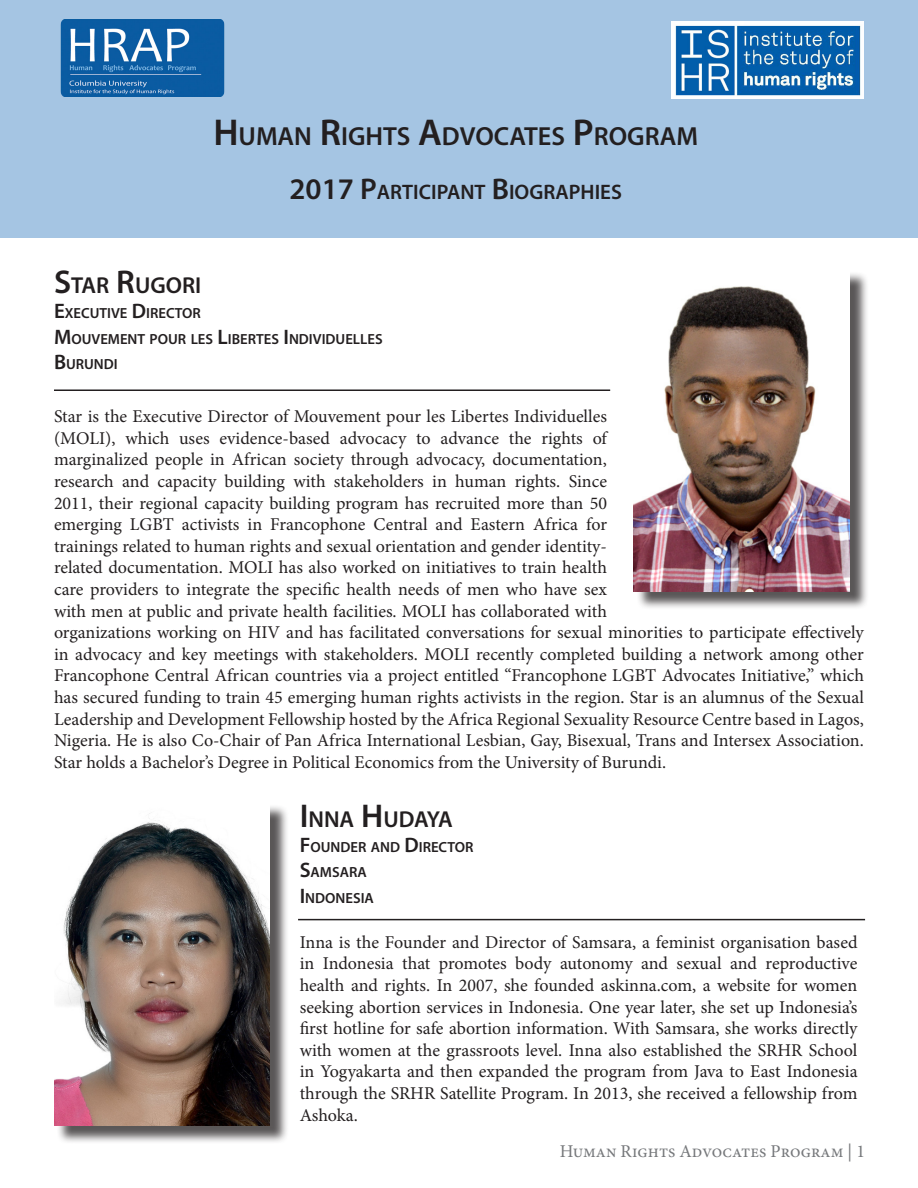
<style>
.page{position:relative;width:918px;height:1188px;background:#fff}
.page>*{position:absolute;margin:0;border:0;box-sizing:border-box;transform-origin:0 0}
.t1{font:600 26.25px "Myriad Pro";color:#231f20}
.t2{font:600 23.1px "Myriad Pro";color:#231f20}
.t3{font:600 21px "Myriad Pro";color:#231f20}
.t4{font:18px/21.6px "Minion Pro";color:#231f20}
.t5{font:18px "Minion Pro";color:#76787b}
.t6{font:600 14.7px "Myriad Pro";color:#231f20}
.s1{font-size:37.5px}
.s2{font-size:30px}
.s3{font-size:33px}
.s4{font-size:21px}
</style>
<div class="page">
<div style="left:0;top:0;width:918px;height:238px;background:#a5c5e3"></div>
<img style="left:60px;top:19px;width:165px;height:78px">
<img style="left:671px;top:22px;width:192px;height:77px">
<div style="left:636px;top:271px;width:233px;height:339px;background:#231f20;opacity:.75"></div>
<img style="left:634px;top:271px;width:216px;height:321px">
<hr style="left:54px;top:389px;width:556px;height:2px;background:#231f20">
<hr style="left:298px;top:919px;width:567px;height:1px;background:#231f20">
<div style="left:56px;top:805px;width:233px;height:339px;background:#231f20;opacity:.75"></div>
<img style="left:54px;top:805px;width:216px;height:321px">
<p class="t1" style="left:213px;top:120px;width:486px"><span class="s1">H</span>UMAN <span class="s1">R</span>IGHTS <span class="s1">A</span>DVOCATES <span class="s1">P</span>ROGRAM</p>
<p class="t3" style="left:290px;top:179px;width:334px"><span class="s2">2017 P</span>ARTICIPANT <span class="s2">B</span>IOGRAPH IES</p>
<p class="t2" style="left:54px;top:271px;width:149px"><span class="s3">S</span>TAR <span class="s3">R</span>UGORI</p>
<p class="t6" style="left:54px;top:304px;width:147px"><span class="s4">E</span>XECUTIVE <span class="s4">D</span>IRECTOR</p>
<p class="t6" style="left:54px;top:329px;width:330px"><span class="s4">M</span>OUVEMENT POUR LES <span class="s4">L</span>IBERTES <span class="s4">I</span> NDIVIDUELLES</p>
<p class="t6" style="left:54px;top:355px;width:65px"><span class="s4">B</span>URUNDI</p>
<p class="t4" style="left:54px;top:406px;width:812px">Star is the Executive Director of Mouvement pour les Libertes Individuelles<br>(MOLI), which uses evidence-based advocacy to advance the rights of<br>marginalized people in African society through advocacy, documentation,<br>research and capacity building with stakeholders in human rights. Since<br>2011, their regional capacity building program has recruited more than 50<br>emerging LGBT activists in Francophone Central and Eastern Africa for<br>trainings related to human rights and sexual orientation and gender identity-<br>related documentation. MOLI has also worked on initiatives to train health<br>care providers to integrate the specific health needs of men who have sex<br>with men at public and private health facilities. MOLI has collaborated with<br>organizations working on HIV and has facilitated conversations for sexual minorities to participate effectively in advocacy and key meetings with stakeholders. MOLI recently completed building a network among other Francophone Central African countries via a project entitled “Francophone LGBT Advocates Initiative,” which has secured funding to train 45 emerging human rights activists in the region. Star is an alumnus of the Sexual Leadership and Development Fellowship hosted by the Africa Regional Sexuality Resource Centre based in Lagos, Nigeria. He is also Co-Chair of Pan Africa International Lesbian, Gay, Bisexual, Trans and Intersex Association.<br>Star holds a Bachelor’s Degree in Political Economics from the University of Burundi.</p>
<p class="t2" style="left:300px;top:805px;width:155px"><span class="s3">I</span> NNA <span class="s3">H</span>UDAYA</p>
<p class="t6" style="left:300px;top:838px;width:174px"><span class="s4">F</span>OUNDER AND <span class="s4">D</span>IRECTOR</p>
<p class="t6" style="left:300px;top:863px;width:69px"><span class="s4">S</span>AMSARA</p>
<p class="t6" style="left:300px;top:888px;width:76px"><span class="s4">I</span> NDONESIA</p>
<p class="t4" style="left:300px;top:931px;width:559px;text-align:justify">Inna is the Founder and Director of Samsara, a feminist organisation based in Indonesia that promotes body autonomy and sexual and reproductive health and rights. In 2007, she founded askinna.com, a website for women seeking abortion services in Indonesia. One year later, she set up Indonesia’s first hotline for safe abortion information. With Samsara, she works directly with women at the grassroots level. Inna also established the SRHR School in Yogyakarta and then expanded the program from Java to East Indonesia through the SRHR Satellite Program. In 2013, she received a fellowship from Ashoka.</p>
<p class="t5" style="left:560px;top:1139px;width:307px">Human Rights Advocates Program | 1</p>
</div>
